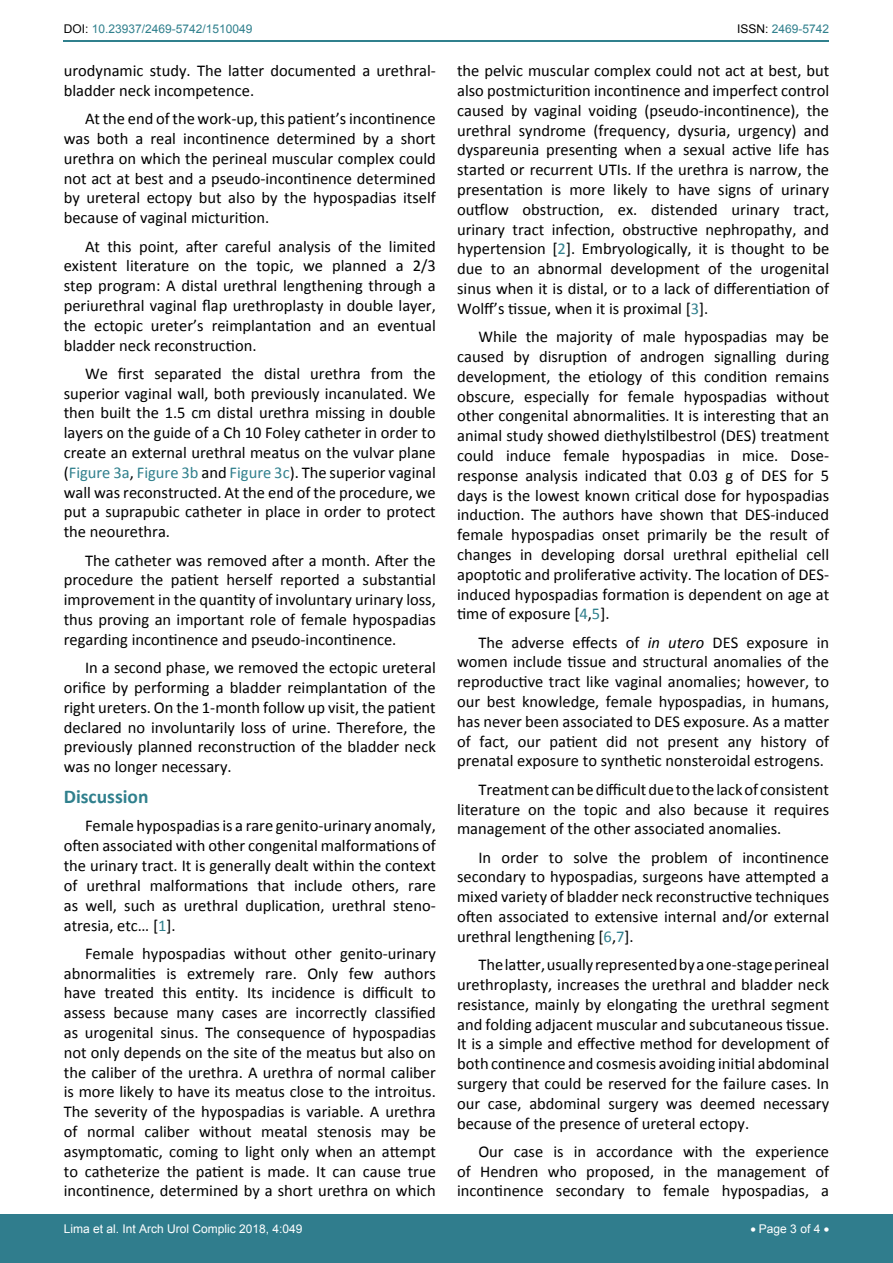
<style>
.page{position:relative;width:893px;height:1263px;background:#fff}
.page>*{position:absolute;margin:0;border:0;box-sizing:border-box;transform-origin:0 0}
.t1{font:700 19.5px "Calibri";color:#30808d}
.t2{font:16.5px/19.8px "Calibri";color:#000;text-align:justify}
.t3{font:12px "Arial";color:#fff}
.t4{font:12px "Arial";color:#30808d}
.s1{color:#000}
.s2{color:#30808d}
.s3{font-style:italic}
</style>
<div class="page">
<hr style="left:64px;top:40px;width:765px;height:2px;background:#30808d">
<div style="left:0;top:1215px;width:893px;height:48px;background:#307d8d"></div>
<p class="t4" style="left:64px;top:21px;width:190px"><span class="s1">DOI:</span> 10.23937/2469-5742/1510049</p>
<p class="t4" style="left:737px;top:21px;width:94px"><span class="s1">ISSN:</span> 2469-5742</p>
<p class="t2" style="left:64px;top:61px;width:374px">urodynamic study. The latter documented a urethral&shy;bladder neck incompetence.</p>
<p class="t2" style="left:64px;top:109px;width:374px;text-indent:21px">At the end of the work-up, this patient’s incontinence was both a real incontinence determined by a short urethra on which the perineal muscular complex could not act at best and a pseudo-incontinence determined by ureteral ectopy but also by the hypospadias itself because of vaginal micturition.</p>
<p class="t2" style="left:64px;top:236px;width:374px;text-indent:21px">At this point, after careful analysis of the limited existent literature on the topic, we planned a 2/3 step program: A distal urethral lengthening through a periurethral vaginal flap urethroplasty in double layer, the ectopic ureter’s reimplantation and an eventual bladder neck reconstruction.</p>
<p class="t2" style="left:64px;top:363px;width:374px;text-indent:21px">We first separated the distal urethra from the superior vaginal wall, both previously incanulated. We then built the 1.5 cm distal urethra missing in double layers on the guide of a Ch 10 Foley catheter in order to create an external urethral meatus on the vulvar plane (<span class="s2">Figure 3a</span>, <span class="s2">Figure 3b</span> and <span class="s2">Figure 3c</span>). The superior vaginal wall was reconstructed. At the end of the procedure, we put a suprapubic catheter in place in order to protect the neourethra.</p>
<p class="t2" style="left:64px;top:550px;width:374px;text-indent:21px">The catheter was removed after a month. After the procedure the patient herself reported a substantial improvement in the quantity of involuntary urinary loss, thus proving an important role of female hypospadias regarding incontinence and pseudo-incontinence.</p>
<p class="t2" style="left:64px;top:658px;width:374px;text-indent:21px">In a second phase, we removed the ectopic ureteral orifice by performing a bladder reimplantation of the right ureters. On the 1-month follow up visit, the patient declared no involuntarily loss of urine. Therefore, the previously planned reconstruction of the bladder neck was no longer necessary.</p>
<p class="t1" style="left:64px;top:784px;width:86px">Discussion</p>
<p class="t2" style="left:64px;top:816px;width:374px;text-indent:21px">Female hypospadias is a rare genito-urinary anomaly, often associated with other congenital malformations of the urinary tract. It is generally dealt within the context of urethral malformations that include others, rare as well, such as urethral duplication, urethral steno&shy;atresia, etc… [<span class="s2">1</span>].</p>
<p class="t2" style="left:64px;top:943px;width:374px;text-indent:21px">Female hypospadias without other genito-urinary abnormalities is extremely rare. Only few authors have treated this entity. Its incidence is difficult to assess because many cases are incorrectly classified as urogenital sinus. The consequence of hypospadias not only depends on the site of the meatus but also on the caliber of the urethra. A urethra of normal caliber is more likely to have its meatus close to the introitus.<br>The severity of the hypospadias is variable. A urethra of normal caliber without meatal stenosis may be asymptomatic, coming to light only when an attempt to catheterize the patient is made. It can cause true incontinence, determined by a short urethra on which</p>
<p class="t2" style="left:457px;top:61px;width:374px">the pelvic muscular complex could not act at best, but also postmicturition incontinence and imperfect control caused by vaginal voiding (pseudo-incontinence), the urethral syndrome (frequency, dysuria, urgency) and dyspareunia presenting when a sexual active life has started or recurrent UTIs. If the urethra is narrow, the presentation is more likely to have signs of urinary outflow obstruction, ex. distended urinary tract, urinary tract infection, obstructive nephropathy, and hypertension [<span class="s2">2</span>]. Embryologically, it is thought to be due to an abnormal development of the urogenital sinus when it is distal, or to a lack of differentiation of Wolff’s tissue, when it is proximal [<span class="s2">3</span>].</p>
<p class="t2" style="left:457px;top:327px;width:374px;text-indent:21px">While the majority of male hypospadias may be caused by disruption of androgen signalling during development, the etiology of this condition remains obscure, especially for female hypospadias without other congenital abnormalities. It is interesting that an animal study showed diethylstilbestrol (DES) treatment could induce female hypospadias in mice. Dose&shy;response analysis indicated that 0.03 g of DES for 5 days is the lowest known critical dose for hypospadias induction. The authors have shown that DES-induced female hypospadias onset primarily be the result of changes in developing dorsal urethral epithelial cell apoptotic and proliferative activity. The location of DES&shy;induced hypospadias formation is dependent on age at time of exposure [<span class="s2">4</span>,<span class="s2">5</span>].</p>
<p class="t2" style="left:457px;top:632px;width:374px;text-indent:21px">The adverse effects of <span class="s3">in utero</span> DES exposure in women include tissue and structural anomalies of the reproductive tract like vaginal anomalies; however, to our best knowledge, female hypospadias, in humans, has never been associated to DES exposure. As a matter of fact, our patient did not present any history of prenatal exposure to synthetic nonsteroidal estrogens.</p>
<p class="t2" style="left:457px;top:779px;width:374px;text-indent:21px">Treatment can be difficult due to the lack of consistent literature on the topic and also because it requires management of the other associated anomalies.</p>
<p class="t2" style="left:457px;top:847px;width:374px;text-indent:21px">In order to solve the problem of incontinence secondary to hypospadias, surgeons have attempted a mixed variety of bladder neck reconstructive techniques often associated to extensive internal and/or external urethral lengthening [<span class="s2">6</span>,<span class="s2">7</span>].</p>
<p class="t2" style="left:457px;top:955px;width:374px;text-indent:21px">The latter, usually represented by a one-stage perineal urethroplasty, increases the urethral and bladder neck resistance, mainly by elongating the urethral segment and folding adjacent muscular and subcutaneous tissue.<br>It is a simple and effective method for development of both continence and cosmesis avoiding initial abdominal surgery that could be reserved for the failure cases. In our case, abdominal surgery was deemed necessary because of the presence of ureteral ectopy.</p>
<p class="t2" style="left:457px;top:1141px;width:374px;text-indent:21px">Our case is in accordance with the experience of Hendren who proposed, in the management of incontinence secondary to female hypospadias, a</p>
<p class="t3" style="left:64px;top:1221px;width:240px">Lima et al. Int Arch Urol Complic 2018, 4:049</p>
<p class="t3" style="left:750px;top:1221px;width:80px">• Page 3 of 4 •</p>
</div>
